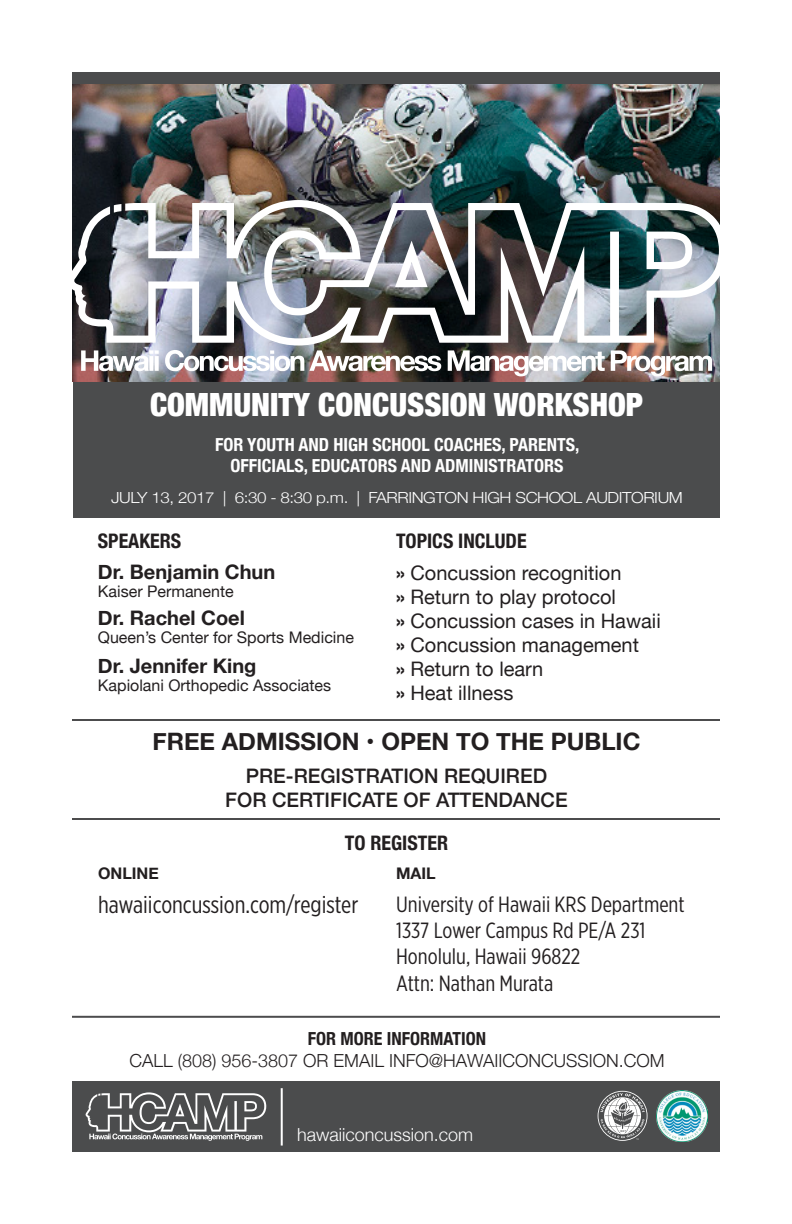
<style>
.page{position:relative;width:792px;height:1224px;background:#fff}
.page>*{position:absolute;margin:0;border:0;box-sizing:border-box;transform-origin:0 0}
.t1{font:900 condensed 32px "Helvetica Neue";color:#fff}
.t2{font:700 24px "Helvetica Neue";color:#231f20}
.t3{font:24px "Gotham X Narrow";color:#231f20}
.t4{font:22px/26.4px "Gotham X Narrow";color:#231f20}
.t5{font:20px "Helvetica Neue";color:#231f20}
.t6{font:500 20px "Helvetica Neue";color:#231f20}
.t7{font:700 20px "Helvetica Neue";color:#231f20}
.t8{font:700 condensed 20px "Helvetica Neue";color:#231f20}
.t9{font:700 condensed 18px "Helvetica Neue";color:#fff}
.t10{font:300 18px "Helvetica Neue";color:#231f20}
.t11{font:300 18px "Helvetica Neue";color:#fff}
.t12{font:700 condensed 18px "Helvetica Neue";color:#231f20}
.t13{font:16px "Helvetica Neue";color:#231f20}
.t14{font:700 16px "Helvetica Neue";color:#231f20}
.t15{font:300 15.4px "Helvetica Neue";letter-spacing:-.025em;color:#fff;scale:1.11 1}
.s1{font-weight:700}
</style>
<div class="page">
<div style="left:73px;top:381px;width:647px;height:137px;background:#4b4c4d"></div>
<img style="left:72px;top:84px;width:648px;height:298px">
<svg style="left:81px;top:350px;width:78px;height:21px"></svg>
<img style="left:165px;top:350px;width:276px;height:21px">
<svg style="left:448px;top:350px;width:157px;height:26px"></svg>
<img style="left:611px;top:350px;width:101px;height:26px">
<img style="left:72px;top:200px;width:648px;height:146px">
<div style="left:72px;top:1082px;width:648px;height:70px;background:#4b4c4d"></div>
<div style="left:72px;top:72px;width:648px;height:12px;background:#4b4c4d"></div>
<svg style="left:86px;top:1092px;width:180px;height:49px"></svg>
<hr style="left:281px;top:1088px;width:2px;height:58px;background:#fff">
<svg style="left:598px;top:1091px;width:50px;height:50px"></svg>
<hr style="left:72px;top:719px;width:648px;height:2px;background:#4c4c4d">
<hr style="left:72px;top:818px;width:648px;height:2px;background:#4c4c4d">
<hr style="left:72px;top:1016px;width:648px;height:2px;background:#4c4c4d">
<img style="left:657px;top:1091px;width:50px;height:50px">
<p class="t1" style="left:150px;top:378px;width:495px">COMMUNITY CONCUSSION WORKSHOP</p>
<p class="t9" style="left:215px;top:430px;width:366px">FOR YOUTH AND HIGH SCHOOL COACHES, PARENTS,</p>
<p class="t9" style="left:231px;top:451px;width:334px">OFFICIALS, EDUCATORS AND ADMINISTRATORS</p>
<p class="t15" style="left:111px;top:485px;width:517px">JULY 13, 2017 | 6:30 - 8:30 p.m. | FARRINGTON HIGH SCHOOL AUDITORIUM</p>
<p class="t8" style="left:98px;top:524px;width:85px">SPEAKERS</p>
<p class="t7" style="left:98px;top:556px;width:179px">Dr. Benjamin Chun</p>
<p class="t13" style="left:98px;top:580px;width:137px">Kaiser Permanente</p>
<p class="t7" style="left:98px;top:602px;width:149px">Dr. Rachel Coel</p>
<p class="t13" style="left:98px;top:626px;width:258px">Queen’s Center for Sports Medicine</p>
<p class="t7" style="left:98px;top:650px;width:160px">Dr. Jennifer King</p>
<p class="t13" style="left:98px;top:674px;width:235px">Kapiolani Orthopedic Associates</p>
<p class="t8" style="left:396px;top:524px;width:132px">TOPICS INCLUDE</p>
<p class="t5" style="left:396px;top:558px;width:227px"><span class="s1">»</span> Concussion recognition</p>
<p class="t5" style="left:396px;top:582px;width:222px"><span class="s1">»</span> Return to play protocol</p>
<p class="t5" style="left:396px;top:606px;width:266px"><span class="s1">»</span> Concussion cases in Hawaii</p>
<p class="t5" style="left:396px;top:630px;width:245px"><span class="s1">»</span> Concussion management</p>
<p class="t5" style="left:396px;top:654px;width:149px"><span class="s1">»</span> Return to learn</p>
<p class="t5" style="left:396px;top:678px;width:119px"><span class="s1">»</span> Heat illness</p>
<p class="t2" style="left:153px;top:722px;width:489px">FREE ADMISSION • OPEN TO THE PUBLIC</p>
<p class="t6" style="left:246px;top:760px;width:303px">PRE-REGISTRATION REQUIRED</p>
<p class="t6" style="left:225px;top:784px;width:344px">FOR CERTIFICATE OF ATTENDANCE</p>
<p class="t8" style="left:345px;top:826px;width:105px">TO REGISTER</p>
<p class="t14" style="left:98px;top:861px;width:62px">ONLINE</p>
<p class="t3" style="left:98px;top:890px;width:262px">hawaiiconcussion.com/register</p>
<p class="t14" style="left:396px;top:861px;width:41px">MAIL</p>
<p class="t4" style="left:396px;top:890px;width:290px">University of Hawaii KRS Department<br>1337 Lower Campus Rd PE/A 231<br>Honolulu, Hawaii 96822</p>
<p class="t4" style="left:396px;top:970px;width:159px">Attn: Nathan Murata</p>
<p class="t12" style="left:308px;top:1024px;width:180px">FOR MORE INFORMATION</p>
<p class="t10" style="left:129px;top:1046px;width:537px">CALL (808) 956-3807 OR EMAIL INFO@HAWAIICONCUSSION.COM</p>
<p class="t11" style="left:297px;top:1120px;width:178px">hawaiiconcussion.com</p>
</div>
